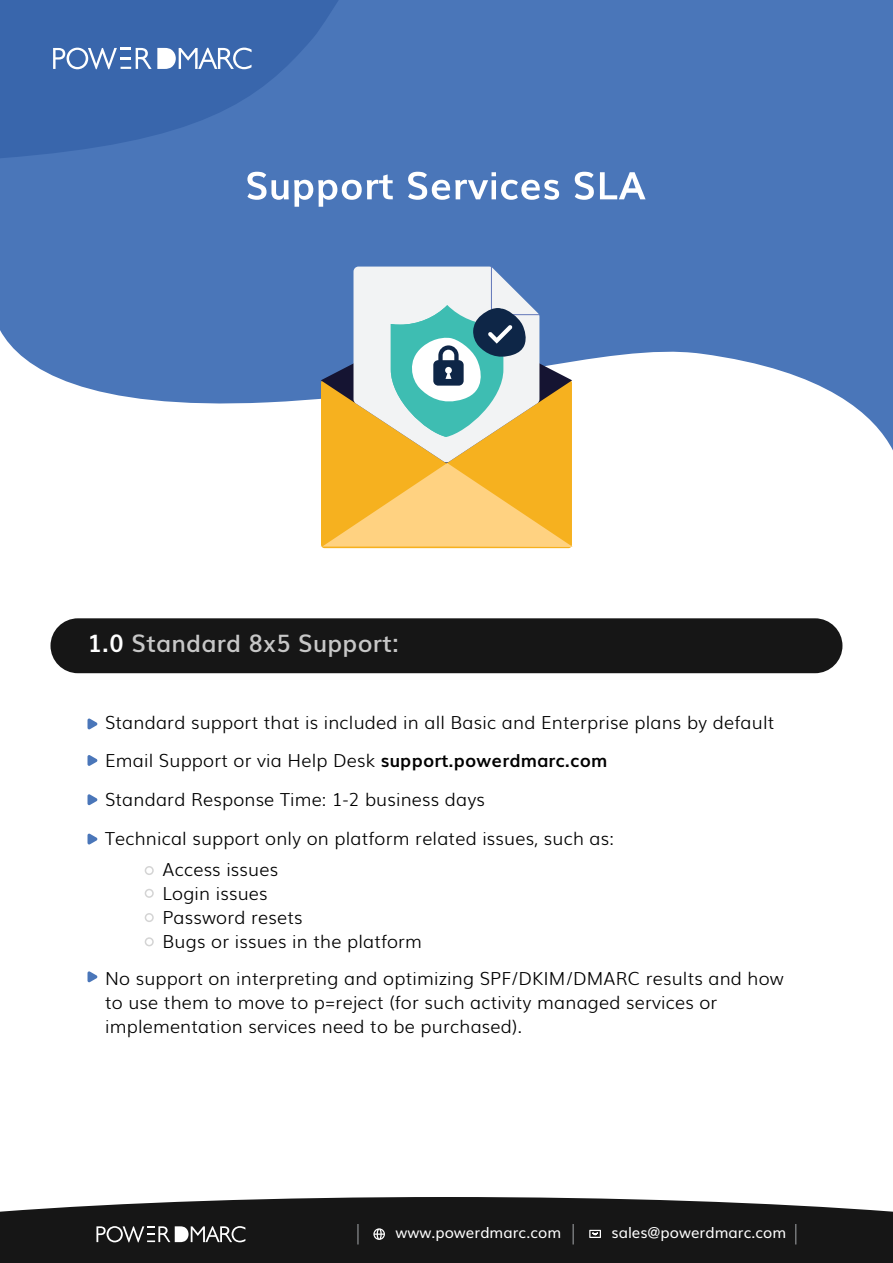
<style>
.page{position:relative;width:893px;height:1263px;background:#fff}
.page>*{position:absolute;margin:0;border:0;box-sizing:border-box;transform-origin:0 0}
.t1{font:600 24px "Muli";letter-spacing:.01em;color:#c7c7c7}
.t2{font:300 18px/24px "Muli";letter-spacing:.01em;color:#000}
.t3{font:15px "Muli";color:#fff}
.s1{font-weight:700;color:#fff}
.s2{font-weight:700}
</style>
<div class="page">
<svg style="left:0;top:0;width:893px;height:450px;background:#658ac3"></svg>
<svg style="left:0;top:0;width:341px;height:158px;background:#3e6aaf"></svg>
<svg style="left:53px;top:48px;width:199px;height:21px"></svg>
<svg style="left:0;top:1197px;width:893px;height:66px;background:#272727"></svg>
<svg style="left:96px;top:1226px;width:149px;height:16px"></svg>
<svg style="left:589px;top:1230px;width:12px;height:8px"></svg>
<svg style="left:373px;top:1228px;width:12px;height:12px"></svg>
<hr style="left:572px;top:1224px;width:2px;height:20px;background:#757779">
<svg style="left:795px;top:1224px;width:1px;height:20px"></svg>
<hr style="left:357px;top:1224px;width:2px;height:20px;background:#757779">
<svg style="left:88px;top:718px;width:10px;height:12px"></svg>
<svg style="left:88px;top:755px;width:10px;height:11px"></svg>
<svg style="left:88px;top:794px;width:10px;height:11px"></svg>
<svg style="left:88px;top:971px;width:10px;height:12px"></svg>
<svg style="left:88px;top:833px;width:10px;height:12px"></svg>
<div style="left:145px;top:866px;width:9px;height:9px;border:2px solid #d4d4d4;border-radius:50%"></div>
<div style="left:145px;top:889px;width:9px;height:9px;border:2px solid #d4d4d4;border-radius:50%"></div>
<div style="left:145px;top:913px;width:9px;height:9px;border:2px solid #d4d4d4;border-radius:50%"></div>
<div style="left:145px;top:937px;width:9px;height:9px;border:2px solid #d4d4d4;border-radius:50%"></div>
<div style="left:51px;top:618px;width:791px;height:55px;background:#161616;border-radius:27px"></div>
<svg style="left:247px;top:172px;width:146px;height:35px"></svg>
<svg style="left:408px;top:172px;width:151px;height:28px"></svg>
<svg style="left:575px;top:172px;width:19px;height:28px"></svg>
<svg style="left:600px;top:172px;width:46px;height:27px"></svg>
<svg style="left:320px;top:266px;width:253px;height:281px"></svg>
<h1 class="t1" style="left:88px;top:624px;width:313px"><span class="s1">1.0</span> Standard 8x5 Support:</h1>
<p class="t2" style="left:105px;top:702px;width:671px;line-height:38.5px">Standard support that is included in all Basic and Enterprise plans by default<br>Email Support or via Help Desk <span class="s2">support.powerdmarc.com<br></span>Standard Response Time: 1-2 business days</p>
<p class="t2" style="left:163px;top:821px;width:453px;line-height:31.2px;text-indent:-57px">Technical support only on platform related issues, such as:<br>Access issues</p>
<p class="t2" style="left:163px;top:880px;width:261px">Login issues<br>Password resets<br>Bugs or issues in the platform</p>
<p class="t2" style="left:105px;top:965px;width:680px">No support on interpreting and optimizing SPF/DKIM/DMARC results and how to use them to move to p=reject (for such activity managed services or implementation services need to be purchased).</p>
<p class="t3" style="left:396px;top:1221px;width:167px">www.powerdmarc.com</p>
<p class="t3" style="left:612px;top:1220px;width:176px">sales@powerdmarc.com</p>
</div>
